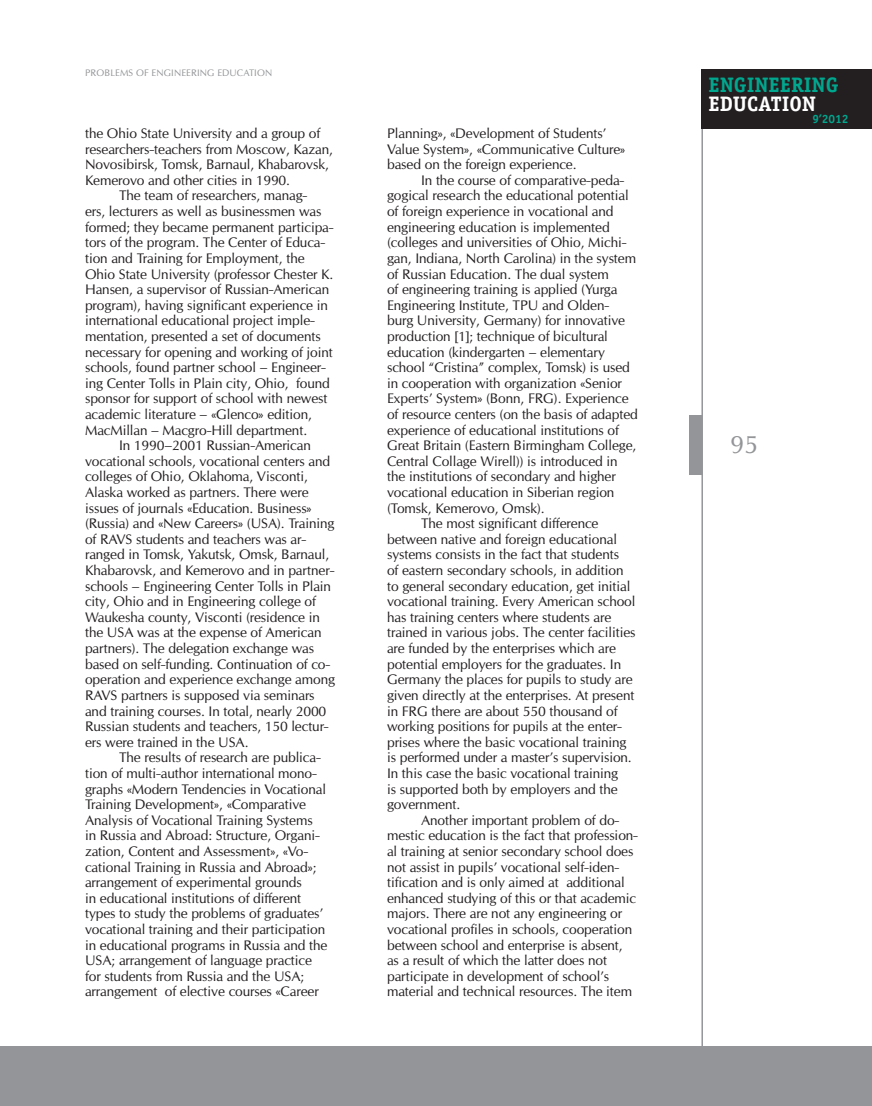
<style>
.page{position:relative;width:872px;height:1106px;background:#fff}
.page>*{position:absolute;margin:0;border:0;box-sizing:border-box;transform-origin:0 0}
.t1{font:24px "Opium New";color:#939598}
.t2{font:700 21px "Officina Serif C";color:#00a78f}
.t3{font:700 21px "Officina Serif C";color:#fff}
.t4{font:13.2px/15.6px "Opium New";letter-spacing:-.01em;color:#231f20}
.t5{font:700 12px "Officina Sans C";color:#00a78f}
.t6{font:9px "Opium New";letter-spacing:.01em;color:#939598}
</style>
<div class="page">
<hr style="left:701px;top:69px;width:2px;height:1037px;background:#939598">
<div style="left:701px;top:69px;width:171px;height:60px;background:#231f20"></div>
<div style="left:689px;top:415px;width:13px;height:60px;background:#939598"></div>
<div style="left:0;top:1046px;width:872px;height:60px;background:#939598"></div>
<p class="t6" style="left:85px;top:67px;width:79px">PROBLEMS OF ENGIN</p>
<p class="t6" style="left:181px;top:67px;width:17px">EERING</p>
<p class="t6" style="left:217px;top:67px;width:12px">EDUCATION</p>
<p class="t4" style="left:85px;top:125px;width:237px">the Ohio State U niversity and a group of</p>
<p class="t4" style="left:85px;top:141px;width:249px">researchers-teachers from Moscow, Kazan,</p>
<p class="t4" style="left:85px;top:157px;width:245px">N ovosibirsk, Tomsk, Barnaul, Khabarovsk,</p>
<p class="t4" style="left:85px;top:172px;width:206px">Kemerovo and other cities in 1990.</p>
<p class="t4" style="left:119px;top:188px;width:190px">The team of researchers, manag-</p>
<p class="t4" style="left:85px;top:203px;width:238px">ers, lecturers as well as businessmen was</p>
<p class="t4" style="left:85px;top:219px;width:250px">formed; they became permanent participa-</p>
<p class="t4" style="left:85px;top:235px;width:242px">tors of the program. The Center of Educa-</p>
<p class="t4" style="left:85px;top:250px;width:221px">tion and Training for Employment, the</p>
<p class="t4" style="left:85px;top:266px;width:250px">Ohio State U niversity (professor Chester К.</p>
<p class="t4" style="left:85px;top:281px;width:246px">Hansen, a supervisor of Russian-American</p>
<p class="t4" style="left:85px;top:297px;width:244px">program), having significant experience in</p>
<p class="t4" style="left:85px;top:313px;width:231px">international educational project imple-</p>
<p class="t4" style="left:85px;top:328px;width:237px">mentation, presented a set of documents</p>
<p class="t4" style="left:85px;top:344px;width:249px">necessary for opening and working of joint</p>
<p class="t4" style="left:85px;top:359px;width:242px">schools, found partner school – Engineer-</p>
<p class="t4" style="left:85px;top:375px;width:246px">ing Center Tolls in Plain city, Ohio, found</p>
<p class="t4" style="left:85px;top:391px;width:244px">sponsor for support of school with newest</p>
<p class="t4" style="left:85px;top:406px;width:228px">academic literature – «Glenco» edition,</p>
<p class="t4" style="left:85px;top:422px;width:224px">MacMillan – Macgro-Hill department.</p>
<p class="t4" style="left:119px;top:437px;width:193px">I n 1990–2001 Russian-American</p>
<p class="t4" style="left:85px;top:453px;width:246px">vocational schools, vocational centers and</p>
<p class="t4" style="left:85px;top:469px;width:224px">colleges of Ohio, Oklahoma, Visconti,</p>
<p class="t4" style="left:85px;top:484px;width:225px">Alaska worked as partners. There were</p>
<p class="t4" style="left:85px;top:500px;width:228px">issues of journals «Education. Business»</p>
<p class="t4" style="left:85px;top:515px;width:175px">(Russia) and «N ew Careers» (USA</p>
<p class="t4" style="left:85px;top:515px;width:251px;text-indent:192px">). Training of RAVS students and teachers was ar&shy;ranged in Tomsk, Yakutsk, Omsk, Barnaul,<br>Khabarovsk, and Kemerovo and in partner&shy;schools – Engineering Center Tolls in Plain city, Ohio and in Engineering college of<br>Waukesha county, Visconti (residence in the USA</p>
<p class="t4" style="left:85px;top:625px;width:251px;text-indent:52px">was at the expense of American partners). The delegation exchange was based on self-funding. Continuation of co&shy;operation and experience exchange among RAVS partners is supposed via seminars and training courses. I n total, nearly 2000<br>Russian students and teachers, 150 lectur&shy;ers were trained in the USA</p>
<p class="t4" style="left:245px;top:734px;width:5px">.</p>
<p class="t4" style="left:119px;top:749px;width:203px">The results of research are publica-</p>
<p class="t4" style="left:85px;top:765px;width:233px">tion of multi-author international mono-</p>
<p class="t4" style="left:85px;top:781px;width:242px">graphs «Modern Tendencies in Vocational</p>
<p class="t4" style="left:85px;top:796px;width:223px">Training Development», «Comparative</p>
<p class="t4" style="left:85px;top:812px;width:229px">Analysis of Vocational Training Systems</p>
<p class="t4" style="left:85px;top:827px;width:236px">in Russia and Abroad: Structure, Organi-</p>
<p class="t4" style="left:85px;top:843px;width:225px">zation, Content and Assessment», «Vo-</p>
<p class="t4" style="left:85px;top:859px;width:233px">cational Training in Russia and Abroad»;</p>
<p class="t4" style="left:85px;top:874px;width:218px">arrangement of experimental grounds</p>
<p class="t4" style="left:85px;top:890px;width:218px">in educational institutions of different</p>
<p class="t4" style="left:85px;top:905px;width:240px">types to study the problems of graduates’</p>
<p class="t4" style="left:85px;top:921px;width:242px">vocational training and their participation</p>
<p class="t4" style="left:85px;top:937px;width:244px">in educational programs in Russia and the</p>
<p class="t4" style="left:85px;top:952px;width:10px">USA</p>
<p class="t4" style="left:85px;top:952px;width:228px;text-indent:27px">; arrangement of language practice for students from Russia and the USA</p>
<p class="t4" style="left:85px;top:968px;width:235px;text-indent:215px">; arrangement of elective courses «Career</p>
<p class="t4" style="left:387px;top:125px;width:240px">Planning», «Development of Students’<br>Value System», «Communicative Culture» based on the foreign experience.</p>
<p class="t4" style="left:387px;top:172px;width:251px;text-indent:34px">I n the course of comparative-peda&shy;gogical research the educational potential of foreign experience in vocational and engineering education is implemented (colleges and universities of Ohio, Michi&shy;gan, I ndiana, N orth Carolina) in the system of Russian Education. The dual system<br>of engineering training is applied (Yurga Engineering I nstitute, TPU and Olden&shy;burg U niversity, Germany) for innovative production [1]; technique of bicultural education (kindergarten – elementary school “Cristina” complex, Tomsk) is used in cooperation with organization «Senior Experts’ System» (Bonn, FRG</p>
<p class="t4" style="left:554px;top:391px;width:76px">). Experience</p>
<p class="t4" style="left:387px;top:406px;width:252px">of resource centers (on the basis of adapted</p>
<p class="t4" style="left:387px;top:422px;width:234px">experience of educational institutions of</p>
<p class="t4" style="left:387px;top:437px;width:251px">Great Britain (Eastern Birmingham College,</p>
<p class="t4" style="left:387px;top:453px;width:232px">Central Collage Wirell)) is introduced in</p>
<p class="t4" style="left:387px;top:469px;width:230px">the institutions of secondary and higher</p>
<p class="t4" style="left:387px;top:484px;width:229px">vocational education in Siberian region</p>
<p class="t4" style="left:387px;top:500px;width:159px">(Tomsk, Kemerovo, Omsk).</p>
<p class="t4" style="left:421px;top:515px;width:179px">The most significant difference</p>
<p class="t4" style="left:387px;top:531px;width:231px">between native and foreign educational</p>
<p class="t4" style="left:387px;top:547px;width:234px">systems consists in the fact that students</p>
<p class="t4" style="left:387px;top:562px;width:238px">of eastern secondary schools, in addition</p>
<p class="t4" style="left:387px;top:578px;width:245px">to general secondary education, get initial</p>
<p class="t4" style="left:387px;top:593px;width:250px">vocational training. Every American school</p>
<p class="t4" style="left:387px;top:609px;width:226px">has training centers where students are</p>
<p class="t4" style="left:387px;top:625px;width:250px">trained in various jobs. The center facilities</p>
<p class="t4" style="left:387px;top:640px;width:230px">are funded by the enterprises which are</p>
<p class="t4" style="left:387px;top:656px;width:236px">potential employers for the graduates. I n</p>
<p class="t4" style="left:387px;top:671px;width:247px">Germany the places for pupils to study are</p>
<p class="t4" style="left:387px;top:687px;width:249px">given directly at the enterprises. At present</p>
<p class="t4" style="left:387px;top:703px;width:24px">in FRG</p>
<p class="t4" style="left:387px;top:703px;width:246px;text-indent:44px">there are about 550 thousand of working positions for pupils at the enter&shy;prises where the basic vocational training is performed under a master’s supervision.<br>I n this case the basic vocational training<br>is supported both by employers and the government.</p>
<p class="t4" style="left:387px;top:812px;width:252px;text-indent:34px">Another important problem of do&shy;mestic education is the fact that profession&shy;al training at senior secondary school does not assist in pupils’ vocational self-iden&shy;tification and is only aimed at additional enhanced studying of this or that academic majors. There are not any engineering or vocational profiles in schools, cooperation between school and enterprise is absent, as a result of which the latter does not participate in development of school’s material and technical resources. The item</p>
<h2 class="t2" style="left:708px;top:73px;width:131px">ENGINEERING</h2>
<h2 class="t3" style="left:708px;top:91px;width:109px">EDUCATION</h2>
<p class="t5" style="left:812px;top:113px;width:38px">9’2012</p>
<h1 class="t1" style="left:730px;top:429px;width:30px">95</h1>
</div>
